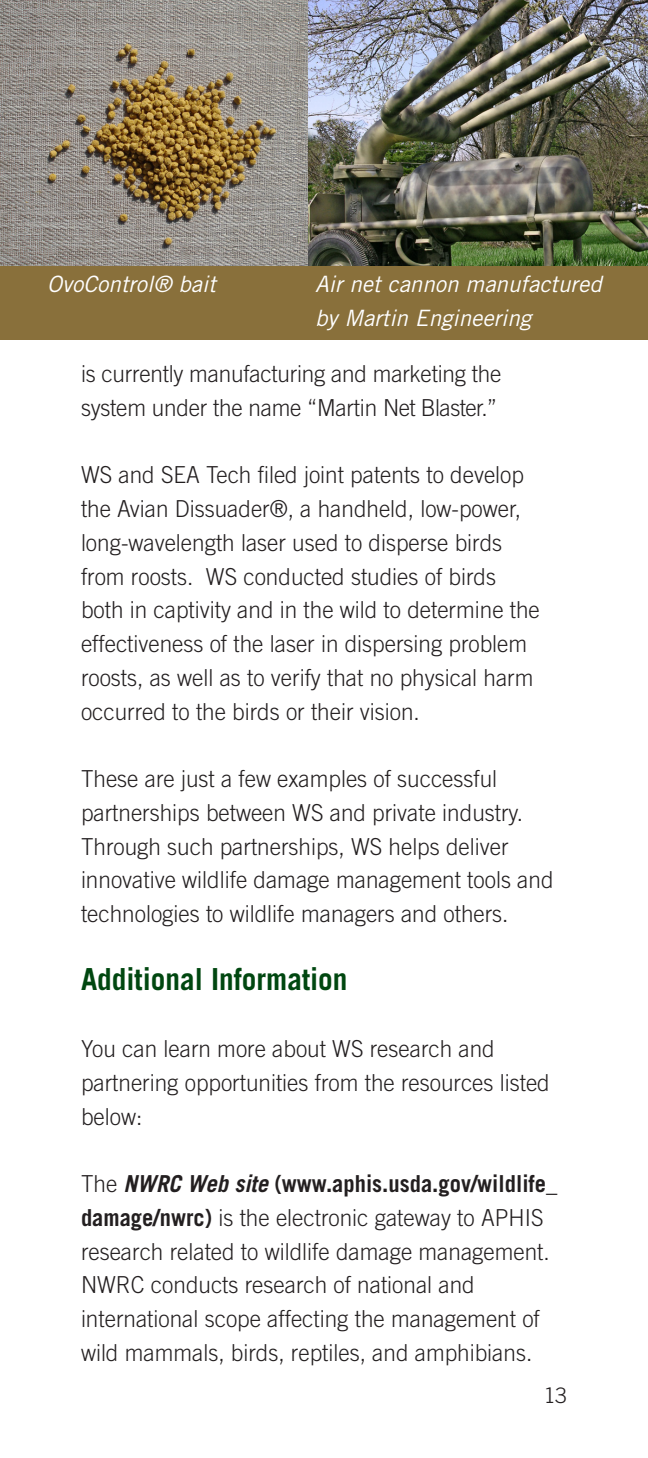
<style>
.page{position:relative;width:648px;height:1458px;background:#fff}
.page>*{position:absolute;margin:0;border:0;box-sizing:border-box;transform-origin:0 0}
.Standard_paragraph_1{font:700 30.38px "Trade Gothic";color:#004710;scale:.96 1}
.Standard_paragraph_1-2{font:300 23.4px/33.8px "Trade Gothic";color:#231f20;scale:.96 1}
.t1{font:italic 22.5px/33.8px "Trade Gothic";color:#fff}
.Intro_Text{font:300 21.38px "Trade Gothic";color:#231f20}
.s1{font-weight:700;font-style:italic}
.s2{font-weight:700}
</style>
<div class="page">
<div style="left:0;top:0;width:648px;height:340px;background:#89703b"></div>
<img style="left:0;top:0;width:648px;height:266px">
<p class="t1" style="left:47px;top:267px;width:170px">OvoControl® bait</p>
<p class="t1" style="left:315px;top:267px;width:288px">Air net cannon manufactured by Martin Engineering</p>
<p class="Standard_paragraph_1-2" style="left:81px;top:357px;width:439px">is currently manufacturing and marketing the system under the name “Martin Net Blaster.”</p>
<p class="Standard_paragraph_1-2" style="left:81px;top:458px;width:480px">WS and SEA Tech filed joint patents to develop the Avian Dissuader®, a handheld, low-power, long-wavelength laser used to disperse birds from roosts. WS conducted studies of birds both in captivity and in the wild to determine the effectiveness of the laser in dispersing problem roosts, as well as to verify that no physical harm occurred to the birds or their vision.</p>
<p class="Standard_paragraph_1-2" style="left:81px;top:762px;width:494px">These are just a few examples of successful partnerships between WS and private industry.<br>Through such partnerships, WS helps deliver innovative wildlife damage management tools and technologies to wildlife managers and others.</p>
<p class="Standard_paragraph_1" style="left:81px;top:960px;width:279px">Additional Information</p>
<p class="Standard_paragraph_1-2" style="left:81px;top:1032px;width:490px">You can learn more about WS research and partnering opportunities from the resources listed below:</p>
<p class="Standard_paragraph_1-2" style="left:81px;top:1167px;width:498px">The <span class="s1">NWRC Web site</span> <span class="s2">(www.aphis.usda.gov/wildlife_ damage/nwrc)</span> is the electronic gateway to APHIS research related to wildlife damage management.<br>NWRC conducts research of national and international scope affecting the management of wild mammals, birds, reptiles, and amphibians.</p>
<p class="Intro_Text" style="left:544px;top:1383px;width:25px">13</p>
</div>
